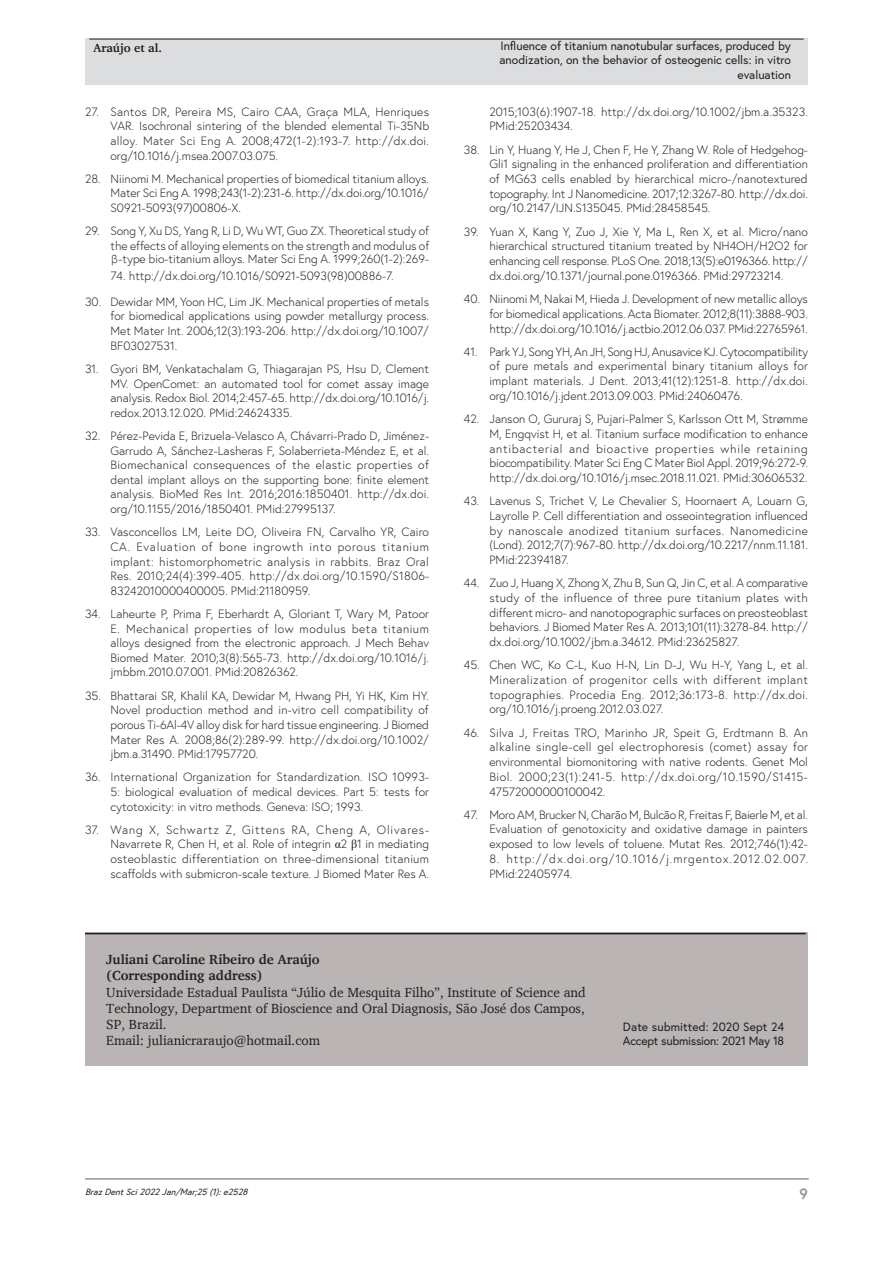
<style>
.page{position:relative;width:893px;height:1263px;background:#fff}
.page>*{position:absolute;margin:0;border:0;box-sizing:border-box;transform-origin:0 0}
.t1{font:700 15px "Europa";color:#939598}
.Correspondence{font:13.5px/16.2px "Charter";color:#231f20}
.Reference{font:300 12px/14.7px "Europa";color:#231f20;text-align:justify}
.History{font:12px/14.4px "Europa";color:#231f20;text-align:right}
.History-2{font:12px "Europa";letter-spacing:-.185em;color:#231f20}
.Reference-2{font:300 12px/14.7px "Europa";letter-spacing:.075em;color:#231f20}
.History-3{font:12px/14.4px "Europa";letter-spacing:-.02em;color:#231f20}
.t2{font:700 12px "Charter";color:#231f20}
.t3{font:italic 9px "Europa";color:#231f20}
.s1{font-family:"Courier New";font-weight:400;font-size:13.5px}
.s2{font-family:"Times New Roman";font-weight:400}
.s3{font-weight:700}
</style>
<div class="page">
<hr style="left:85px;top:1178px;width:724px;height:2px;background:#939598">
<div style="left:85px;top:39px;width:723px;height:46px;background:#dcdddf"></div>
<hr style="left:89px;top:39px;width:715px;height:1px;background:#231f20">
<div style="left:623px;top:932px;width:185px;height:134px;background:#bab5b4"></div>
<div style="left:85px;top:932px;width:538px;height:134px;background:#bab5b4"></div>
<hr style="left:85px;top:933px;width:721px;height:1px;background:#231f20">
<p class="t2" style="left:94px;top:41px;width:70px">Araújo et al.</p>
<p class="History" style="left:499px;top:38px;width:293px">Influence of titanium nanotubular surfaces, produced by anodization, on the behavior of osteogenic cells: in vitro evaluation</p>
<p class="History-2" style="left:463px;top:53px;width:329px">Influenceoftit nium nanotubularsurfaces,produced byanodzation,nthebehavi rofosteogenicces:invitro evalua ion</p>
<p class="Reference" style="left:111px;top:104px;width:320px;text-indent:-26px">27. Santos DR, Pereira MS, Cairo CAA, Graça MLA, Henriques VAR. Isochronal sintering of the blended elemental Ti-35Nb alloy. Mater Sci Eng A. 2008;472(1-2):193-7. http://dx.doi. org/10.1016/j.msea.2007.03.075.</p>
<p class="Reference" style="left:111px;top:171px;width:320px;text-indent:-26px">28. Niinomi M. Mechanical properties of biomedical titanium alloys.<br>Mater Sci Eng A. 1998;243(1-2):231-6. http://dx.doi.org/10.1016/ S0921-5093(97)00806-X.</p>
<p class="Reference" style="left:85px;top:223px;width:346px;text-align:right">29. Song Y, Xu DS, Yang R, Li D, Wu WT, Guo ZX. Theoretical study of the effects of alloying elements on the strength and modulus of</p>
<p class="Reference" style="left:111px;top:252px;width:320px"><span class="s1">β</span>-type bio-titanium alloys. Mater Sci Eng A. 1999;260(1-2):269-</p>
<p class="Reference" style="left:111px;top:268px;width:285px">74. http://dx.doi.org/10.1016/S0921-5093(98)00886-7.</p>
<p class="Reference" style="left:111px;top:294px;width:320px;text-indent:-26px">30. Dewidar MM, Yoon HC, Lim JK. Mechanical properties of metals for biomedical applications using powder metallurgy process.<br>Met Mater Int. 2006;12(3):193-206. http://dx.doi.org/10.1007/ BF03027531.</p>
<p class="Reference" style="left:111px;top:361px;width:320px;text-indent:-26px">31. Gyori BM, Venkatachalam G, Thiagarajan PS, Hsu D, Clement MV. OpenComet: an automated tool for comet assay image analysis. Redox Biol. 2014;2:457-65. http://dx.doi.org/10.1016/j. redox.2013.12.020. PMid:24624335.</p>
<p class="Reference" style="left:111px;top:428px;width:320px;text-indent:-26px">32. Pérez-Pevida E, Brizuela-Velasco A, Chávarri-Prado D, Jiménez-Garrudo A, Sánchez-Lasheras F, Solaberrieta-Méndez E, et al.<br>Biomechanical consequences of the elastic properties of dental implant alloys on the supporting bone: finite element analysis. BioMed Res Int. 2016;2016:1850401. http://dx.doi. org/10.1155/2016/1850401. PMid:27995137.</p>
<p class="Reference" style="left:111px;top:524px;width:320px;text-indent:-26px">33. Vasconcellos LM, Leite DO, Oliveira FN, Carvalho YR, Cairo CA. Evaluation of bone ingrowth into porous titanium implant: histomorphometric analysis in rabbits. Braz Oral Res. 2010;24(4):399-405. http://dx.doi.org/10.1590/S1806- 83242010000400005. PMid:21180959.</p>
<p class="Reference" style="left:111px;top:606px;width:320px;text-indent:-26px">34. Laheurte P, Prima F, Eberhardt A, Gloriant T, Wary M, Patoor E. Mechanical properties of low modulus beta titanium alloys designed from the electronic approach. J Mech Behav Biomed Mater. 2010;3(8):565-73. http://dx.doi.org/10.1016/j. jmbbm.2010.07.001. PMid:20826362.</p>
<p class="Reference" style="left:111px;top:688px;width:320px;text-indent:-26px">35. Bhattarai SR, Khalil KA, Dewidar M, Hwang PH, Yi HK, Kim HY.<br>Novel production method and in-vitro cell compatibility of porous Ti-6Al-4V alloy disk for hard tissue engineering. J Biomed Mater Res A. 2008;86(2):289-99. http://dx.doi.org/10.1002/ jbm.a.31490. PMid:17957720.</p>
<p class="Reference" style="left:111px;top:770px;width:320px;text-indent:-26px">36. International Organization for Standardization. ISO 10993- 5: biological evaluation of medical devices. Part 5: tests for cytotoxicity: in vitro methods. Geneva: ISO; 1993.</p>
<p class="Reference" style="left:111px;top:822px;width:320px;text-indent:-26px">37. Wang X, Schwartz Z, Gittens RA, Cheng A, Olivares-Navarrete R, Chen H, et al. Role of integrin <span class="s2">α</span>2 <span class="s2">β</span>1 in mediating osteoblastic differentiation on three-dimensional titanium scaffolds with submicron-scale texture. J Biomed Mater Res A.</p>
<p class="Reference" style="left:489px;top:104px;width:320px">2015;103(6):1907-18. http://dx.doi.org/10.1002/jbm.a.35323.<br>PMid:25203434.</p>
<p class="Reference" style="left:489px;top:142px;width:320px;text-indent:-26px">38. Lin Y, Huang Y, He J, Chen F, He Y, Zhang W. Role of Hedgehog-Gli1 signaling in the enhanced proliferation and differentiation of MG63 cells enabled by hierarchical micro-/nanotextured topography. Int J Nanomedicine. 2017;12:3267-80. http://dx.doi. org/10.2147/IJN.S135045. PMid:28458545.</p>
<p class="Reference" style="left:489px;top:224px;width:320px;text-indent:-26px">39. Yuan X, Kang Y, Zuo J, Xie Y, Ma L, Ren X, et al. Micro/nano hierarchical structured titanium treated by NH4OH/H2O2 for enhancing cell response. PLoS One. 2018;13(5):e0196366. http:// dx.doi.org/10.1371/journal.pone.0196366. PMid:29723214.</p>
<p class="Reference" style="left:489px;top:291px;width:320px;text-indent:-26px">40. Niinomi M, Nakai M, Hieda J. Development of new metallic alloys for biomedical applications. Acta Biomater. 2012;8(11):3888-903. http://dx.doi.org/10.1016/j.actbio.2012.06.037. PMid:22765961.</p>
<p class="Reference" style="left:489px;top:344px;width:320px;text-indent:-26px">41. Park YJ, Song YH, An JH, Song HJ, Anusavice KJ. Cytocompatibility of pure metals and experimental binary titanium alloys for implant materials. J Dent. 2013;41(12):1251-8. http://dx.doi. org/10.1016/j.jdent.2013.09.003. PMid:24060476.</p>
<p class="Reference" style="left:489px;top:411px;width:320px;text-indent:-26px">42. Janson O, Gururaj S, Pujari-Palmer S, Karlsson Ott M, Strømme M, Engqvist H, et al. Titanium surface modification to enhance antibacterial and bioactive properties while retaining biocompatibility. Mater Sci Eng C Mater Biol Appl. 2019;96:272-9. http://dx.doi.org/10.1016/j.msec.2018.11.021. PMid:30606532.</p>
<p class="Reference" style="left:489px;top:493px;width:320px;text-indent:-26px">43. Lavenus S, Trichet V, Le Chevalier S, Hoornaert A, Louarn G, Layrolle P. Cell differentiation and osseointegration influenced by nanoscale anodized titanium surfaces. Nanomedicine (Lond). 2012;7(7):967-80. http://dx.doi.org/10.2217/nnm.11.181.<br>PMid:22394187.</p>
<p class="Reference" style="left:489px;top:575px;width:320px;text-indent:-26px">44. Zuo J, Huang X, Zhong X, Zhu B, Sun Q, Jin C, et al. A comparative study of the influence of three pure titanium plates with different micro- and nanotopographic surfaces on preosteoblast behaviors. J Biomed Mater Res A. 2013;101(11):3278-84. http:// dx.doi.org/10.1002/jbm.a.34612. PMid:23625827.</p>
<p class="Reference" style="left:489px;top:658px;width:320px;text-indent:-26px">45. Chen WC, Ko C-L, Kuo H-N, Lin D-J, Wu H-Y, Yang L, et al.<br>Mineralization of progenitor cells with different implant topographies. Procedia Eng. 2012;36:173-8. http://dx.doi. org/10.1016/j.proeng.2012.03.027.</p>
<p class="Reference" style="left:489px;top:725px;width:320px;text-indent:-26px">46. Silva J, Freitas TRO, Marinho JR, Speit G, Erdtmann B. An alkaline single-cell gel electrophoresis (comet) assay for environmental biomonitoring with native rodents. Genet Mol Biol. 2000;23(1):241-5. http://dx.doi.org/10.1590/S1415- 47572000000100042.</p>
<p class="Reference" style="left:489px;top:807px;width:320px;text-indent:-26px">47. Moro AM, Brucker N, Charão M, Bulcão R, Freitas F, Baierle M, et al.<br>Evaluation of genotoxicity and oxidative damage in painters exposed to low levels of toluene. Mutat Res. 2012;746(1):42-</p>
<p class="Reference-2" style="left:489px;top:851px;width:320px">8. http://dx.doi.org/10.1016/j.mrgentox.2012.02.007.<br>PMid:22405974.</p>
<p class="Correspondence" style="left:106px;top:951px;width:481px"><span class="s3">Juliani Caroline Ribeiro de Araújo<br>(Corresponding address)<br></span>Universidade Estadual Paulista “Júlio de Mesquita Filho”, Institute of Science and Technology, Department of Bioscience and Oral Diagnosis, São José dos Campos, SP, Brazil.<br>Email: julianicraraujo@hotmail.com</p>
<p class="History-3" style="left:623px;top:1019px;width:163px">Date submitted: 2020 Sept 24<br>Accept submission: 2021 May 18</p>
<p class="t3" style="left:85px;top:1185px;width:167px">BrazDentSci2022Jan/Mar;25(1):e2528</p>
<p class="t1" style="left:799px;top:1184px;width:10px">9</p>
</div>
